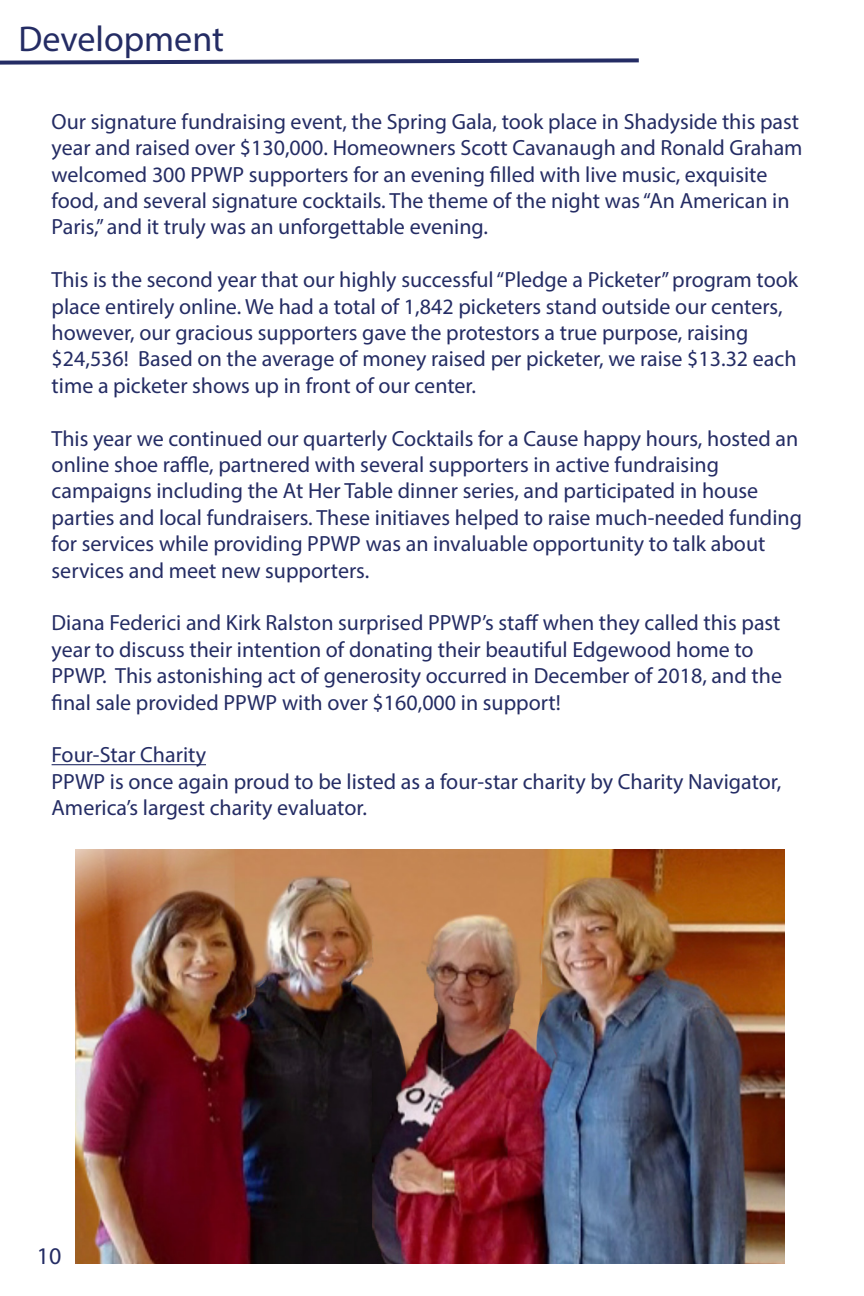
<style>
.page{position:relative;width:864px;height:1296px;background:#fff}
.page>*{position:absolute;margin:0;border:0;box-sizing:border-box;transform-origin:0 0}
.t1{font:36px "Myriad Pro";color:#242c64}
.t2{font:24px "Myriad Pro";color:#242c64}
.t3{font:22px/26.4px "Myriad Pro";color:#242c64}
</style>
<div class="page">
<svg style="left:0;top:58px;width:639px;height:7px"></svg>
<hr style="left:52px;top:764px;width:154px;height:1px;background:#242c64">
<img style="left:75px;top:849px;width:710px;height:415px">
<h1 class="t1" style="left:18px;top:17px;width:207px">Development</h1>
<p class="t3" style="left:52px;top:108px;width:753px">Our signature fundraising event, the Spring Gala, took place in Shadyside this past year and raised over $130,000. Homeowners Scott Cavanaugh and Ronald Graham welcomed 300 PPWP supporters for an evening filled with live music, exquisite food, and several signature cocktails. The theme of the night was “An American in Paris,” and it truly was an unforgettable evening.</p>
<p class="t3" style="left:52px;top:266px;width:748px">This is the second year that our highly successful “Pledge a Picketer” program took place entirely online. We had a total of 1,842 picketers stand outside our centers, however, our gracious supporters gave the protestors a true purpose, raising $24,536! Based on the average of money raised per picketer, we raise $13.32 each time a picketer shows up in front of our center.</p>
<p class="t3" style="left:52px;top:425px;width:752px">This year we continued our quarterly Cocktails for a Cause happy hours, hosted an online shoe raffle, partnered with several supporters in active fundraising campaigns including the At Her Table dinner series, and participated in house parties and local fundraisers. These initiaves helped to raise much-needed funding for services while providing PPWP was an invaluable opportunity to talk about services and meet new supporters.</p>
<p class="t3" style="left:52px;top:610px;width:732px">Diana Federici and Kirk Ralston surprised PPWP’s staff when they called this past year to discuss their intention of donating their beautiful Edgewood home to PPWP. This astonishing act of generosity occurred in December of 2018, and the final sale provided PPWP with over $160,000 in support!</p>
<p class="t3" style="left:52px;top:742px;width:731px">Four-Star Charity<br>PPWP is once again proud to be listed as a four-star charity by Charity Navigator,<br>America’s largest charity evaluator.</p>
<p class="t2" style="left:37px;top:1241px;width:26px">10</p>
</div>
